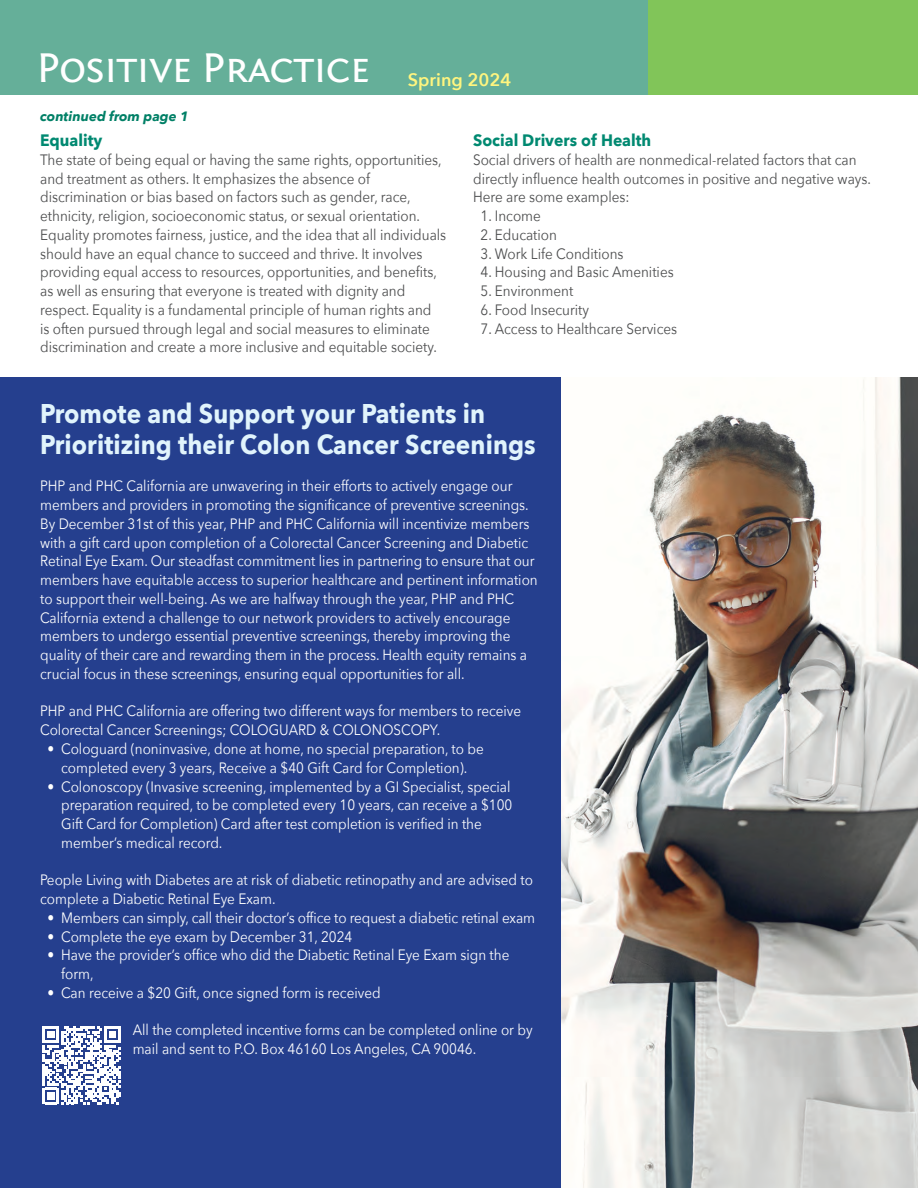
<style>
.page{position:relative;width:918px;height:1188px;background:#fff}
.page>*{position:absolute;margin:0;border:0;box-sizing:border-box;transform-origin:0 0}
.t1{font:43.5px "Fontin Sans Small Caps";letter-spacing:-.02em;color:#fff}
.t2{font:700 27px/31.5px "Avenir Next";letter-spacing:.005em;color:#e1f4fc;scale:.9 1}
.t3{font:600 18px "Avenir Next";color:#fff57f}
.t4{font:700 16.5px "Avenir Next";color:#008971;scale:.95 1}
.t5{font:15px/18.8px "Avenir Next";color:#fff;scale:.9 1}
.t6{font:15px/18.8px "Avenir Next";color:#4b4c4d;scale:.9 1}
.t7{font:italic 700 13.5px "Avenir Next";color:#008066}
</style>
<div class="page">
<div style="left:0;top:378px;width:917px;height:809px;background:#253f8e"></div>
<img style="left:561px;top:378px;width:356px;height:809px">
<div style="left:0;top:0;width:917px;height:94px;background:#65af99"></div>
<div style="left:648px;top:0;width:269px;height:94px;background:#81c559"></div>
<svg style="left:43px;top:1026px;width:78px;height:78px"></svg>
<h1 class="t1" style="left:36px;top:43px;width:335px">Positive Practice</h1>
<p class="t7" style="left:40px;top:105px;width:150px">continued from page 1</p>
<p class="t3" style="left:408px;top:64px;width:105px">Spring 2024</p>
<p class="t4" style="left:40px;top:126px;width:67px">Equality</p>
<p class="t6" style="left:40px;top:149px;width:452px">The state of being equal or having the same rights, opportunities, and treatment as others. It emphasizes the absence of discrimination or bias based on factors such as gender, race, ethnicity, religion, socioeconomic status, or sexual orientation.<br>Equality promotes fairness, justice, and the idea that all individuals should have an equal chance to succeed and thrive. It involves providing equal access to resources, opportunities, and benefits, as well as ensuring that everyone is treated with dignity and respect. Equality is a fundamental principle of human rights and<br>is often pursued through legal and social measures to eliminate discrimination and create a more inclusive and equitable society.</p>
<p class="t4" style="left:473px;top:126px;width:189px">Social Drivers of Health</p>
<p class="t6" style="left:473px;top:149px;width:443px">Social drivers of health are nonmedical-related factors that can directly influence health outcomes in positive and negative ways.<br>Here are some examples:</p>
<p class="t6" style="left:480px;top:206px;width:69px">1. Income</p>
<p class="t6" style="left:480px;top:224px;width:86px">2. Education</p>
<p class="t6" style="left:480px;top:243px;width:160px">3. Work Life Conditions</p>
<p class="t6" style="left:480px;top:262px;width:216px">4. Housing and Basic Amenities</p>
<p class="t6" style="left:480px;top:281px;width:104px">5. Environment</p>
<p class="t6" style="left:480px;top:299px;width:122px">6. Food Insecurity</p>
<p class="t6" style="left:480px;top:318px;width:220px">7. Access to Healthcare Services</p>
<h2 class="t2" style="left:40px;top:397px;width:552px">Promote and Support your Patients in<br>Prioritizing their Colon Cancer Screenings</h2>
<p class="t5" style="left:40px;top:476px;width:554px">PHP and PHC California are unwavering in their efforts to actively engage our members and providers in promoting the significance of preventive screenings.<br>By December 31st of this year, PHP and PHC California will incentivize members with a gift card upon completion of a Colorectal Cancer Screening and Diabetic Retinal Eye Exam. Our steadfast commitment lies in partnering to ensure that our members have equitable access to superior healthcare and pertinent information to support their well-being. As we are halfway through the year, PHP and PHC California extend a challenge to our network providers to actively encourage members to undergo essential preventive screenings, thereby improving the quality of their care and rewarding them in the process. Health equity remains a crucial focus in these screenings, ensuring equal opportunities for all.</p>
<p class="t5" style="left:40px;top:701px;width:536px">PHP and PHC California are offering two different ways for members to receive<br>Colorectal Cancer Screenings; COLOGUARD &amp; COLONOSCOPY.</p>
<p class="t5" style="left:48px;top:738px;width:486px;text-align:center">• Cologuard (noninvasive, done at home, no special preparation, to be completed every 3 years, Receive a $40 Gift Card for Completion).</p>
<p class="t5" style="left:61px;top:776px;width:503px;text-indent:-14px">• Colonoscopy (Invasive screening, implemented by a GI Specialist, special preparation required, to be completed every 10 years, can receive a $100<br>Gift Card for Completion) Card after test completion is verified in the member’s medical record.</p>
<p class="t5" style="left:40px;top:870px;width:549px">People Living with Diabetes are at risk of diabetic retinopathy and are advised to complete a Diabetic Retinal Eye Exam.</p>
<p class="t5" style="left:48px;top:907px;width:543px">• Members can simply, call their doctor’s office to request a diabetic retinal exam</p>
<p class="t5" style="left:48px;top:926px;width:340px">• Complete the eye exam by December 31, 2024</p>
<p class="t5" style="left:61px;top:945px;width:499px;text-indent:-14px">• Have the provider’s office who did the Diabetic Retinal Eye Exam sign the form,</p>
<p class="t5" style="left:48px;top:982px;width:371px">• Can receive a $20 Gift, once signed form is received</p>
<p class="t5" style="left:133px;top:1020px;width:446px">All the completed incentive forms can be completed online or by mail and sent to P.O. Box 46160 Los Angeles, CA 90046.</p>
</div>
